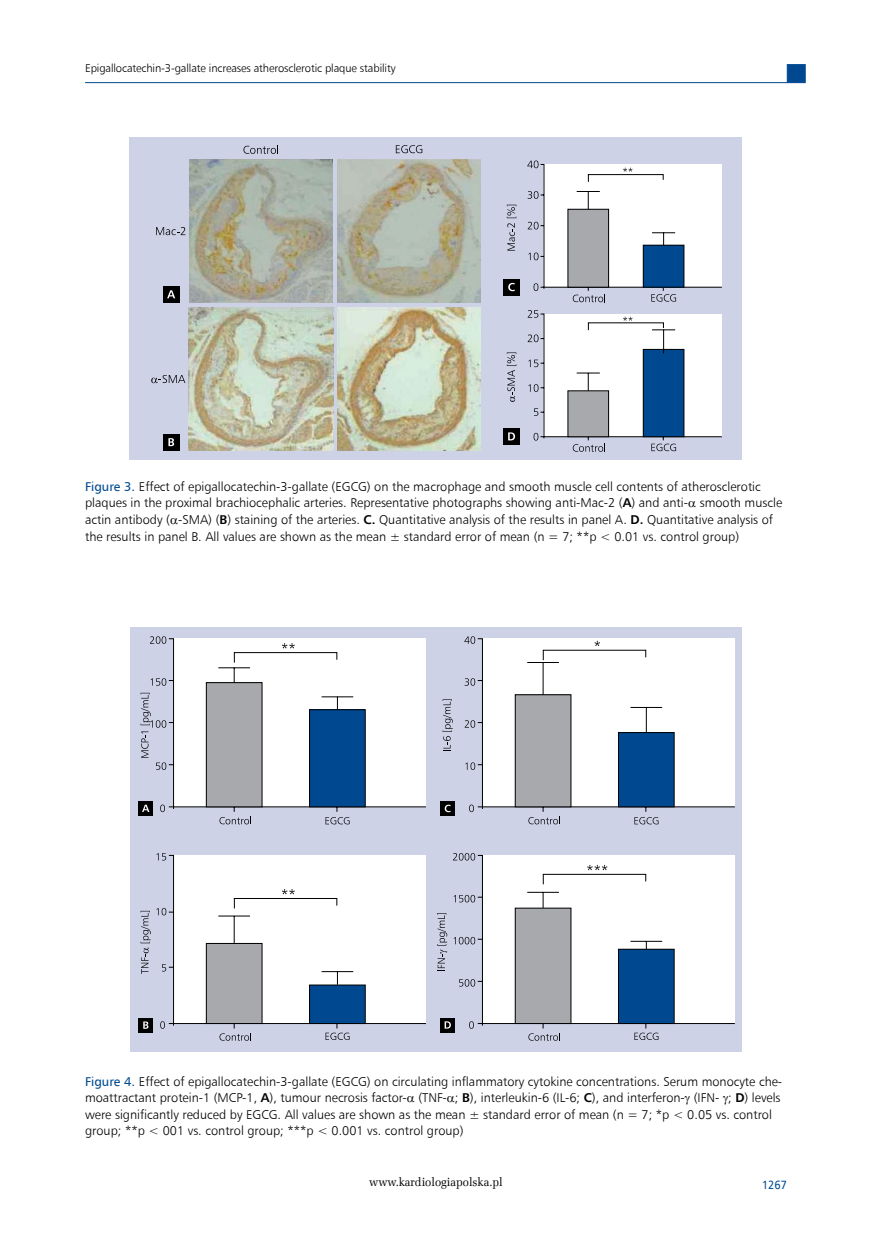
<style>
.page{position:relative;width:872px;height:1234px;background:#fff}
.page>*{position:absolute;margin:0;border:0;box-sizing:border-box;transform-origin:0 0}
._26_Rycina_podpis{font:12.75px/16.5px "Humnst 777 Lt EU";color:#000}
.t1{font:12px "Zapf Ellipt EU";color:#000;scale:.95 1}
.t2{font:12px "Humnst 777 EU";color:#004990;scale:.9 1}
.t3{font:11.25px "Humnst 777 Lt EU";letter-spacing:-.01em;color:#000}
.s1{font-family:"Humnst 777 EU";color:#004990}
.s2{font-family:"Humnst 777 EU";font-weight:700}
</style>
<div class="page">
<div style="left:130px;top:137px;width:612px;height:323px;background:#cdd2e7"></div>
<svg style="left:243px;top:145px;width:35px;height:9px"></svg>
<svg style="left:156px;top:227px;width:29px;height:8px"></svg>
<svg style="left:151px;top:375px;width:34px;height:8px"></svg>
<svg style="left:396px;top:145px;width:26px;height:8px"></svg>
<svg style="left:507px;top:205px;width:9px;height:45px"></svg>
<svg style="left:507px;top:352px;width:9px;height:50px"></svg>
<svg style="left:527px;top:160px;width:195px;height:142px"></svg>
<svg style="left:528px;top:310px;width:194px;height:141px"></svg>
<img style="left:189px;top:160px;width:143px;height:142px">
<img style="left:338px;top:160px;width:142px;height:142px">
<img style="left:188px;top:307px;width:145px;height:143px">
<img style="left:338px;top:307px;width:142px;height:143px">
<div style="left:163px;top:286px;width:16px;height:16px;background:#000"></div>
<div style="left:163px;top:434px;width:16px;height:16px;background:#000"></div>
<div style="left:503px;top:279px;width:16px;height:16px;background:#000"></div>
<div style="left:503px;top:428px;width:16px;height:16px;background:#000"></div>
<svg style="left:167px;top:290px;width:8px;height:8px"></svg>
<svg style="left:168px;top:438px;width:6px;height:8px"></svg>
<svg style="left:508px;top:283px;width:7px;height:8px"></svg>
<svg style="left:508px;top:432px;width:7px;height:8px"></svg>
<div style="left:130px;top:627px;width:612px;height:424px;background:#cdd2e7"></div>
<svg style="left:168px;top:638px;width:258px;height:174px;background:#f5f6f7"></svg>
<svg style="left:168px;top:854px;width:258px;height:174px;background:#f7f8f9"></svg>
<svg style="left:477px;top:638px;width:258px;height:174px;background:#f8f8f9"></svg>
<svg style="left:477px;top:854px;width:258px;height:174px;background:#f5f5f7"></svg>
<div style="left:309px;top:709px;width:56px;height:97px;background:#004990"></div>
<div style="left:309px;top:709px;width:56px;height:98px;border:1px solid #000"></div>
<div style="left:309px;top:984px;width:56px;height:39px;background:#004990"></div>
<div style="left:618px;top:732px;width:56px;height:74px;background:#004990"></div>
<div style="left:618px;top:732px;width:56px;height:75px;border:1px solid #000"></div>
<div style="left:618px;top:949px;width:56px;height:74px;background:#004990"></div>
<div style="left:618px;top:948px;width:56px;height:75px;border:1px solid #000"></div>
<div style="left:206px;top:682px;width:56px;height:124px;background:#a7a9ac"></div>
<div style="left:206px;top:682px;width:56px;height:125px;border:1px solid #000"></div>
<div style="left:206px;top:943px;width:56px;height:80px;background:#a7a9ac"></div>
<div style="left:206px;top:942px;width:56px;height:81px;border:1px solid #000"></div>
<div style="left:515px;top:694px;width:56px;height:112px;background:#a7a9ac"></div>
<div style="left:515px;top:694px;width:56px;height:113px;border:1px solid #000"></div>
<div style="left:515px;top:907px;width:56px;height:116px;background:#a7a9ac"></div>
<div style="left:515px;top:907px;width:56px;height:116px;border:1px solid #000"></div>
<svg style="left:160px;top:804px;width:5px;height:7px"></svg>
<svg style="left:160px;top:1021px;width:5px;height:7px"></svg>
<svg style="left:469px;top:804px;width:5px;height:7px"></svg>
<svg style="left:469px;top:1021px;width:5px;height:7px"></svg>
<svg style="left:150px;top:636px;width:16px;height:7px"></svg>
<svg style="left:156px;top:853px;width:10px;height:7px"></svg>
<svg style="left:464px;top:636px;width:11px;height:7px"></svg>
<svg style="left:453px;top:853px;width:22px;height:7px"></svg>
<svg style="left:151px;top:678px;width:15px;height:7px"></svg>
<svg style="left:464px;top:678px;width:11px;height:7px"></svg>
<svg style="left:453px;top:895px;width:22px;height:7px"></svg>
<svg style="left:465px;top:762px;width:10px;height:7px"></svg>
<svg style="left:459px;top:979px;width:16px;height:7px"></svg>
<svg style="left:465px;top:720px;width:10px;height:7px"></svg>
<svg style="left:453px;top:936px;width:22px;height:8px"></svg>
<svg style="left:325px;top:817px;width:24px;height:7px"></svg>
<svg style="left:325px;top:1032px;width:24px;height:7px"></svg>
<svg style="left:634px;top:817px;width:24px;height:7px"></svg>
<svg style="left:634px;top:1032px;width:24px;height:7px"></svg>
<svg style="left:219px;top:816px;width:32px;height:8px"></svg>
<svg style="left:219px;top:1033px;width:32px;height:7px"></svg>
<svg style="left:528px;top:816px;width:32px;height:8px"></svg>
<svg style="left:528px;top:1033px;width:32px;height:7px"></svg>
<svg style="left:141px;top:692px;width:25px;height:77px"></svg>
<svg style="left:141px;top:907px;width:25px;height:66px"></svg>
<svg style="left:442px;top:699px;width:11px;height:52px"></svg>
<svg style="left:437px;top:913px;width:10px;height:56px"></svg>
<hr style="left:218px;top:667px;width:32px;height:1px;background:#000">
<hr style="left:218px;top:915px;width:32px;height:1px;background:#000">
<svg style="left:234px;top:915px;width:1px;height:27px"></svg>
<hr style="left:527px;top:662px;width:32px;height:1px;background:#000">
<hr style="left:543px;top:662px;width:1px;height:32px;background:#000">
<hr style="left:527px;top:891px;width:32px;height:1px;background:#000">
<svg style="left:543px;top:892px;width:1px;height:15px"></svg>
<hr style="left:321px;top:696px;width:32px;height:1px;background:#000">
<svg style="left:337px;top:696px;width:1px;height:13px"></svg>
<hr style="left:321px;top:971px;width:32px;height:1px;background:#000">
<svg style="left:337px;top:972px;width:1px;height:12px"></svg>
<hr style="left:630px;top:707px;width:32px;height:1px;background:#000">
<svg style="left:646px;top:708px;width:1px;height:23px"></svg>
<hr style="left:630px;top:940px;width:32px;height:1px;background:#000">
<svg style="left:234px;top:643px;width:103px;height:39px;background:#f4f4f4"></svg>
<svg style="left:234px;top:888px;width:103px;height:20px;background:#eee"></svg>
<svg style="left:543px;top:640px;width:103px;height:20px;background:#efefef"></svg>
<svg style="left:543px;top:864px;width:103px;height:20px;background:#ececec"></svg>
<div style="left:138px;top:800px;width:15px;height:15px;background:#000"></div>
<div style="left:138px;top:1017px;width:15px;height:15px;background:#000"></div>
<div style="left:440px;top:800px;width:15px;height:15px;background:#000"></div>
<div style="left:440px;top:1017px;width:15px;height:15px;background:#000"></div>
<svg style="left:142px;top:804px;width:7px;height:7px"></svg>
<svg style="left:143px;top:1021px;width:5px;height:7px"></svg>
<svg style="left:445px;top:804px;width:5px;height:8px"></svg>
<svg style="left:444px;top:1021px;width:7px;height:7px"></svg>
<hr style="left:85px;top:82px;width:702px;height:1px;background:#004990">
<div style="left:787px;top:64px;width:18px;height:19px;background:#004990;border:1px solid #004990"></div>
<p class="t3" style="left:85px;top:61px;width:312px">Epigallocatechin-3-gallate increases atherosclerotic plaque stability</p>
<p class="_26_Rycina_podpis" style="left:85px;top:478px;width:698px"><span class="s1">Figure 3.</span> Effect of epigallocatechin-3-gallate (EGCG) on the macrophage and smooth muscle cell contents of atherosclerotic plaques in the proximal brachiocephalic arteries. Representative photographs showing anti-Mac-2 (<span class="s2">A</span>) and anti- smooth muscle actin antibody ( -SMA) (<span class="s2">B</span>) staining of the arteries. <span class="s2">C.</span> Quantitative analysis of the results in panel A. <span class="s2">D.</span> Quantitative analysis of the results in panel B. All values are shown as the mean ± standard error of mean (n = 7; **p &lt; 0.01 vs. control group)</p>
<p class="_26_Rycina_podpis" style="left:85px;top:1072px;width:698px"><span class="s1">Figure 4.</span> Effect of epigallocatechin-3-gallate (EGCG) on circulating inflammatory cytokine concentrations. Serum monocyte che&shy;moattractant protein-1 (MCP-1, <span class="s2">A</span>), tumour necrosis factor- (TNF- ; <span class="s2">B</span>), interleukin-6 (IL-6; <span class="s2">C</span>), and interferon- (IFN- ; <span class="s2">D</span>) levels were significantly reduced by EGCG. All values are shown as the mean ± standard error of mean (n = 7; *p &lt; 0.05 vs. control group; **p &lt; 001 vs. control group; ***p &lt; 0.001 vs. control group)</p>
<p class="t1" style="left:369px;top:1173px;width:142px">www.kardiologiapolska.pl</p>
<p class="t2" style="left:762px;top:1176px;width:29px">1267</p>
</div>
